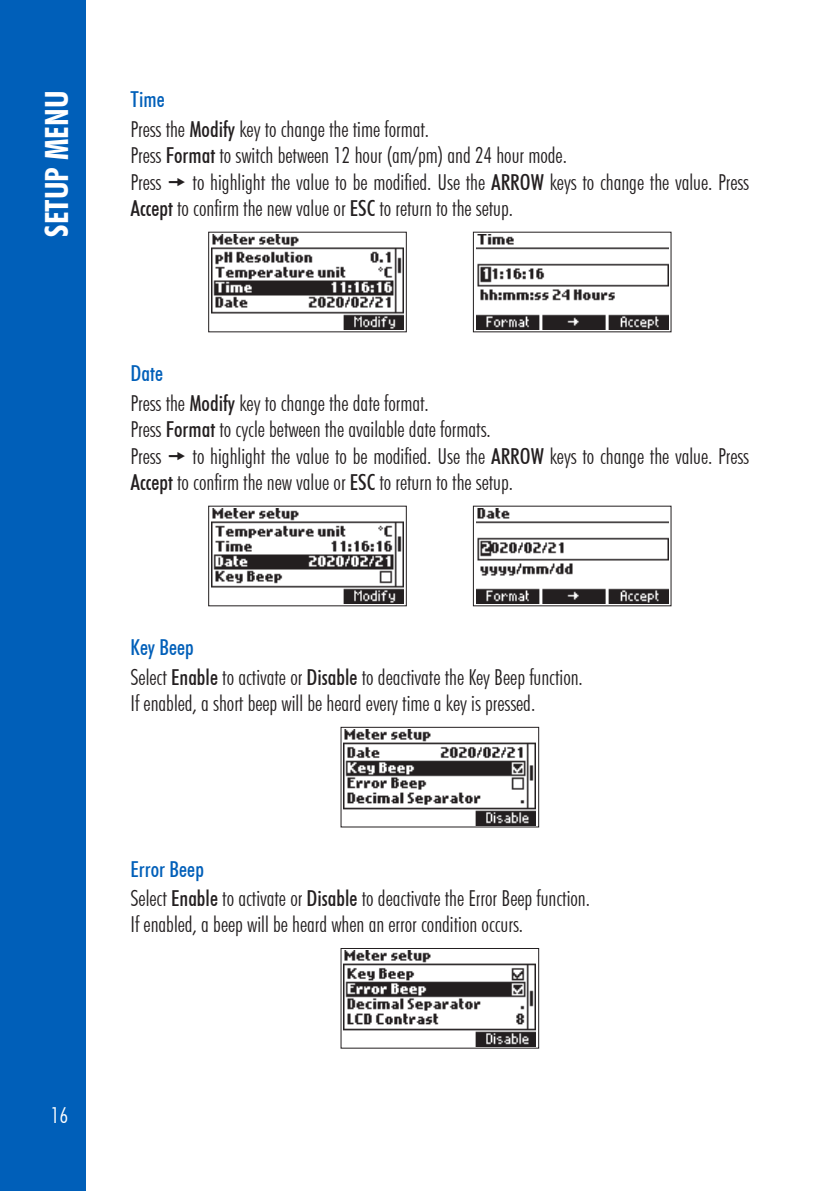
<style>
.page{position:relative;width:840px;height:1191px;background:#fff}
.page>*{position:absolute;margin:0;border:0;box-sizing:border-box;transform-origin:0 0}
.t1{font:700 condensed 32px "Futura BT";color:#fff}
.t2{font:300 condensed 22px/29.2px "Futura BT";color:#231f20}
.t3{font:300 condensed 22px "Futura BT";color:#fff}
.s1{font-weight:500;color:#005fb9}
.s2{font-weight:500}
</style>
<div class="page">
<div style="left:0;top:0;width:85px;height:1191px;background:#005fb9"></div>
<svg style="left:208px;top:231px;width:199px;height:102px"></svg>
<svg style="left:472px;top:231px;width:199px;height:102px"></svg>
<svg style="left:208px;top:505px;width:199px;height:102px"></svg>
<svg style="left:472px;top:505px;width:199px;height:102px"></svg>
<svg style="left:340px;top:726px;width:199px;height:102px"></svg>
<svg style="left:340px;top:948px;width:199px;height:101px"></svg>
<h1 class="t1" style="left:37px;top:237px;width:145px;rotate:-90deg">Setup Menu</h1>
<p class="t2" style="left:130px;top:85px;width:300px"><span class="s1">Time<br></span>Press the <span class="s2">Modify</span> key to change the time format.</p>
<p class="t2" style="left:130px;top:142px;width:437px;line-height:26.4px">Press <span class="s2">Format</span> to switch between 12 hour (am/pm) and 24 hour mode.<br>Press</p>
<p class="t2" style="left:130px;top:168px;width:619px;line-height:26.4px;text-indent:62px">to highlight the value to be modified. Use the <span class="s2">ARROW</span> keys to change the value. Press<br><span class="s2">Accept</span> to confirm the new value or <span class="s2">ESC</span> to return to the setup.</p>
<p class="t2" style="left:130px;top:359px;width:299px"><span class="s1">Date<br></span>Press the <span class="s2">Modify</span> key to change the date format.</p>
<p class="t2" style="left:130px;top:416px;width:361px;line-height:26.4px">Press <span class="s2">Format</span> to cycle between the available date formats.<br>Press</p>
<p class="t2" style="left:130px;top:442px;width:619px;line-height:26.4px;text-indent:62px">to highlight the value to be modified. Use the <span class="s2">ARROW</span> keys to change the value. Press<br><span class="s2">Accept</span> to confirm the new value or <span class="s2">ESC</span> to return to the setup.</p>
<p class="t2" style="left:130px;top:633px;width:453px"><span class="s1">Key Beep<br></span>Select <span class="s2">Enable</span> to activate or <span class="s2">Disable</span> to deactivate the Key Beep function.</p>
<p class="t2" style="left:130px;top:688px;width:406px">If enabled, a short beep will be heard every time a key is pressed.</p>
<p class="t2" style="left:130px;top:854px;width:461px"><span class="s1">Error Beep<br></span>Select <span class="s2">Enable</span> to activate or <span class="s2">Disable</span> to deactivate the Error Beep function.</p>
<p class="t2" style="left:130px;top:909px;width:394px">If enabled, a beep will be heard when an error condition occurs.</p>
<p class="t3" style="left:51px;top:1101px;width:19px">16</p>
</div>
